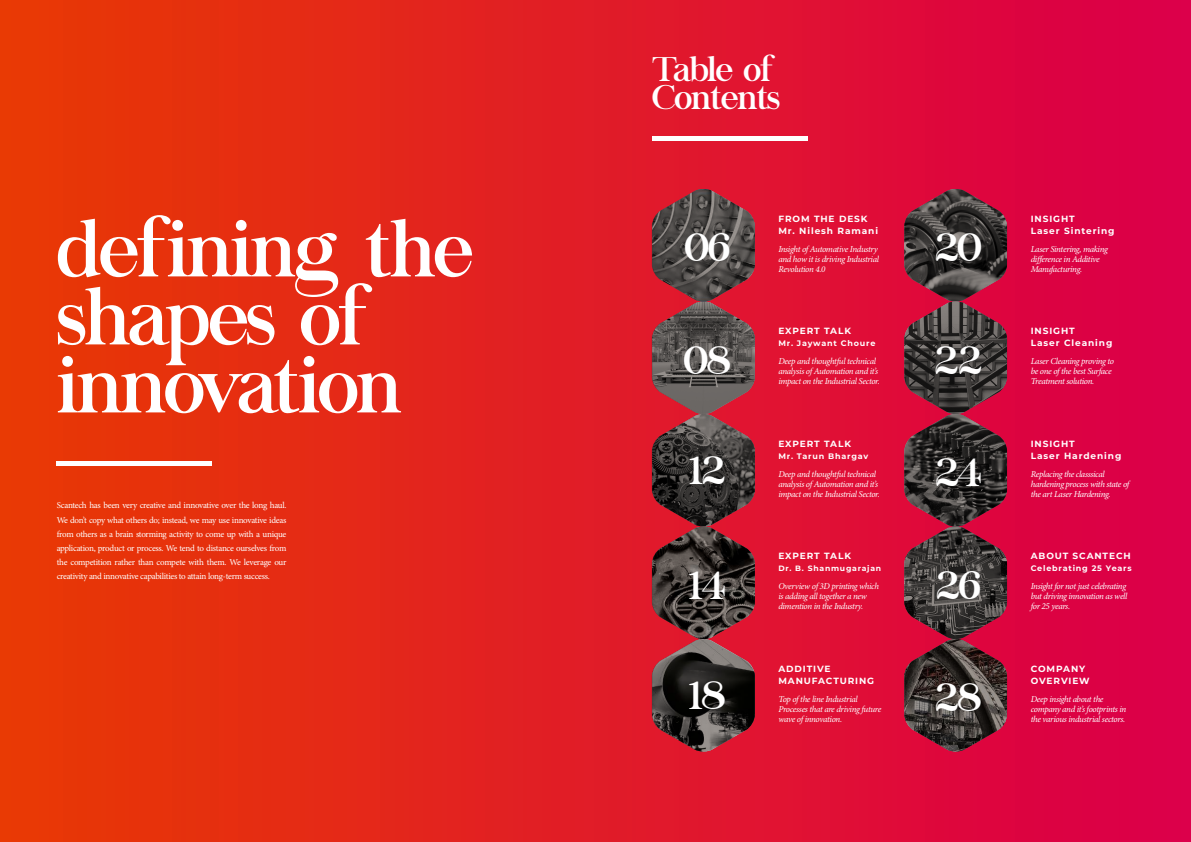
<style>
.page{position:relative;width:1191px;height:842px;background:#fff}
.page>*{position:absolute;margin:0;border:0;box-sizing:border-box;transform-origin:0 0}
.t1{font:78px/68px "Chapaza";letter-spacing:-.03em;color:#fff}
.t2{font:45px "Chapaza";letter-spacing:-.03em;color:#fff}
.t3{font:34px/28px "Chapaza";letter-spacing:-.03em;color:#fff}
.t4{font:italic 9px/10px "Minion Pro";letter-spacing:-.04em;color:#fff}
.t5{font:9px/14px "Minion Pro";letter-spacing:-.03em;color:#fff;text-align:justify}
.t6{font:700 9px/12px "Montserrat";letter-spacing:.1em;color:#fff}
.t7{font:700 8px "Montserrat";letter-spacing:.1em;color:#fff}
.t8{font:700 7.7px "Montserrat";letter-spacing:.1em;color:#fff}
</style>
<div class="page">
<div style="left:0;top:0;width:1191px;height:842px;background:linear-gradient(to right,#e83a03,#db004b)"></div>
<hr style="left:57px;top:461px;width:155px;height:4px;background:#fff">
<div style="left:652px;top:136px;width:156px;height:5px;background:#fff"></div>
<svg style="left:904px;top:188px;width:103px;height:564px;background:#5f2e38"></svg>
<svg style="left:652px;top:188px;width:103px;height:564px;background:#66373b"></svg>
<h1 class="t1" style="left:57px;top:215px;width:418px">defining the shapes of innovation</h1>
<p class="t5" style="left:57px;top:499px;width:231px">Scantech has been very creative and innovative over the long haul.<br>We don’t copy what others do; instead, we may use innovative ideas from others as a brain storming activity to come up with a unique application, product or process. We tend to distance ourselves from the competition rather than compete with them. We leverage our creativity and innovative capabilities to attain long-term success.</p>
<h3 class="t3" style="left:652px;top:55px;width:130px">Table of<br>Contents</h3>
<p class="t6" style="left:778px;top:212px;width:101px">FROM THE DESK<br>Mr. Nilesh Ramani</p>
<h2 class="t2" style="left:684px;top:220px;width:47px">06</h2>
<h2 class="t2" style="left:935px;top:220px;width:48px">20</h2>
<p class="t4" style="left:778px;top:244px;width:102px">Insight of Automative Industry and how it is driving Industrial<br>Revolution 4.0</p>
<p class="t6" style="left:778px;top:325px;width:74px">EXPERT TALK</p>
<p class="t7" style="left:778px;top:338px;width:98px">Mr. Jaywant Choure</p>
<h2 class="t2" style="left:683px;top:332px;width:49px">08</h2>
<h2 class="t2" style="left:935px;top:332px;width:48px">22</h2>
<p class="t4" style="left:778px;top:356px;width:103px">Deep and thoughtful technical analysis of Automation and it’s impact on the Industrial Sector.</p>
<p class="t6" style="left:778px;top:437px;width:74px">EXPERT TALK</p>
<p class="t7" style="left:778px;top:450px;width:91px">Mr. Tarun Bhargav</p>
<h2 class="t2" style="left:689px;top:442px;width:37px">12</h2>
<h2 class="t2" style="left:935px;top:445px;width:47px">24</h2>
<p class="t4" style="left:778px;top:469px;width:103px">Deep and thoughtful technical analysis of Automation and it’s impact on the Industrial Sector.</p>
<p class="t6" style="left:778px;top:550px;width:74px">EXPERT TALK</p>
<p class="t8" style="left:778px;top:563px;width:104px">Dr. B. Shanmugarajan</p>
<h2 class="t2" style="left:689px;top:557px;width:38px">14</h2>
<h2 class="t2" style="left:936px;top:557px;width:46px">26</h2>
<p class="t4" style="left:778px;top:581px;width:102px">Overview of 3D printing which is adding all together a new dimention in the Industry.</p>
<p class="t6" style="left:778px;top:662px;width:97px">ADDITIVE<br>MANUFACTURING</p>
<h2 class="t2" style="left:688px;top:667px;width:38px">18</h2>
<h2 class="t2" style="left:935px;top:670px;width:48px">28</h2>
<p class="t4" style="left:778px;top:694px;width:104px">Top of the line Industrial<br>Processes that are driving future wave of innovation.</p>
<p class="t6" style="left:1030px;top:212px;width:85px">INSIGHT<br>Laser Sintering</p>
<p class="t4" style="left:1030px;top:244px;width:79px">Laser Sintering, making difference in Additive<br>Manufacturing.</p>
<p class="t6" style="left:1030px;top:325px;width:83px">INSIGHT<br>Laser Cleaning</p>
<p class="t4" style="left:1030px;top:356px;width:85px">Laser Cleaning proving to be one of the best Surface<br>Treatment solution.</p>
<p class="t6" style="left:1030px;top:437px;width:92px">INSIGHT<br>Laser Hardening</p>
<p class="t4" style="left:1030px;top:469px;width:100px">Replacing the classsical hardening process with state of the art Laser Hardening.</p>
<p class="t6" style="left:1030px;top:550px;width:101px">ABOUT SCANTECH</p>
<p class="t7" style="left:1030px;top:563px;width:102px">Celebrating 25 Years</p>
<p class="t4" style="left:1030px;top:581px;width:98px">Insight for not just celebrating but driving innovation as well for 25 years.</p>
<p class="t6" style="left:1030px;top:662px;width:60px">COMPANY<br>OVERVIEW</p>
<p class="t4" style="left:1030px;top:694px;width:97px">Deep insight about the company and it’s footprints in the various industrial sectors.</p>
</div>
